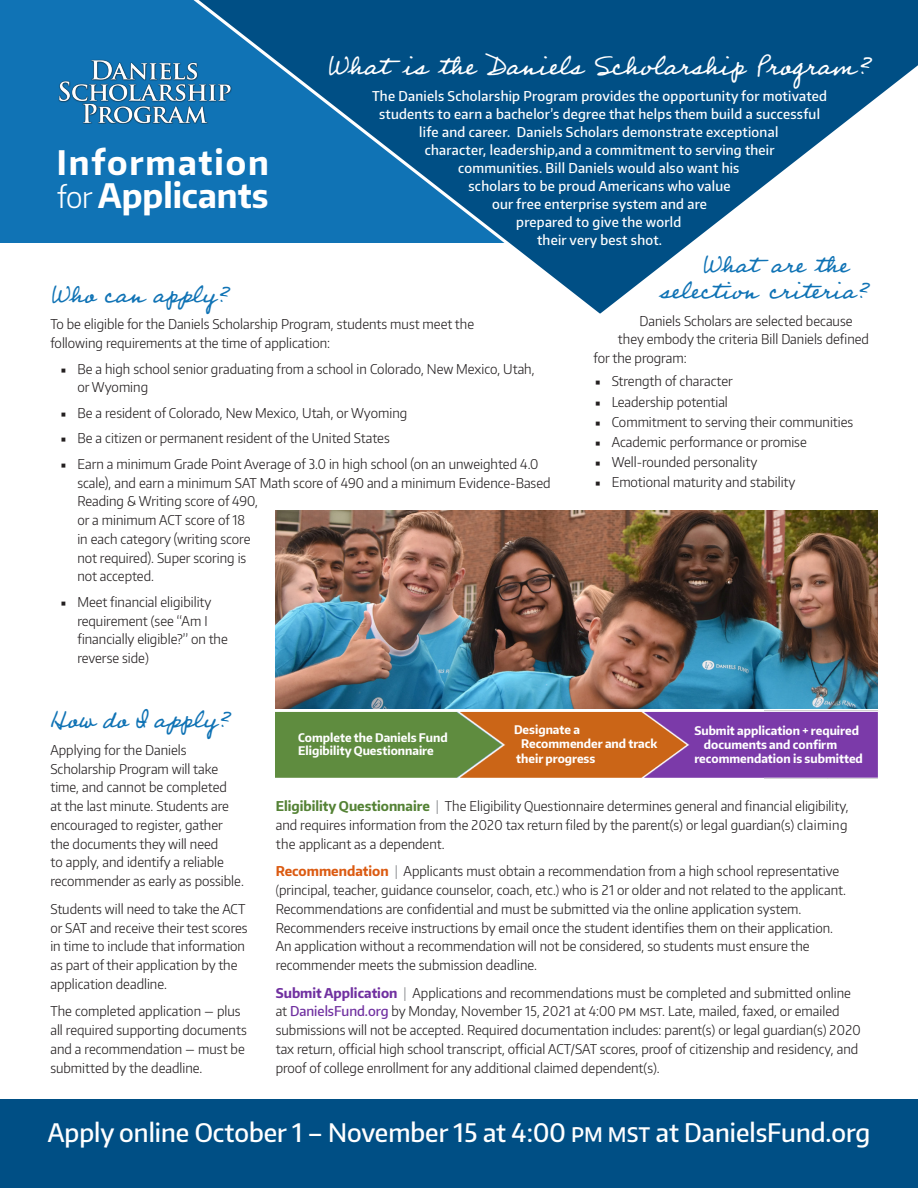
<style>
.page{position:relative;width:918px;height:1188px;background:#fff}
.page>*{position:absolute;margin:0;border:0;box-sizing:border-box;transform-origin:0 0}
.t1{font:700 33.75px/33px "Encode Sans Narrow";letter-spacing:.05em;color:#fff}
.t2{font:33px "Professor";color:#fff}
.t3{font:30px/25.5px "Professor";color:#1073b5}
.t4{font:500 25.5px "Encode Sans Narrow";color:#fff}
.t5{font:300 13.5px/18.8px "Encode Sans Narrow";color:#231f20}
.t6{font:500 13.5px/18px "Encode Sans Narrow";letter-spacing:.02em;color:#fff;text-align:center}
.t7{font:700 11.85px/13.4px "Encode Sans Narrow";color:#fff}
.s1{font-weight:300;font-size:30px}
.s2{font-style:italic;font-size:28.8px}
.s3{font-family:"Minion Pro";font-weight:400}
.s4{font-size:12.15px}
.s5{font-weight:700;color:#548235}
.s6{color:#828487}
.s7{font-weight:700;color:#db5a11}
.s8{font-size:12px}
.s9{font-weight:700;color:#7030a0}
.s10{font-weight:500;color:#7030a0}
</style>
<div class="page">
<div style="left:0;top:0;width:669px;height:243px;background:#1073b5"></div>
<div style="left:0;top:1099px;width:918px;height:89px;background:#004f85"></div>
<svg style="left:99px;top:0;width:819px;height:314px"></svg>
<img style="left:58px;top:59px;width:175px;height:64px">
<img style="left:275px;top:706px;width:603px;height:73px">
<img style="left:764px;top:709px;width:113px;height:70px">
<img style="left:275px;top:510px;width:602px;height:199px">
<p class="t1" style="left:57px;top:145px;width:213px">Information <span class="s1">for</span> Applicants</p>
<p class="t2" style="left:327px;top:43px;width:546px">What is the Daniels Scholarship Program?</p>
<p class="t6" style="left:372px;top:87px;width:457px">The Daniels Scholarship Program provides the opportunity for motivated students to earn a bachelor’s degree that helps them build a successful life and career. Daniels Scholars demonstrate exceptional<br>character, leadership,and a commitment to serving their<br>communities. Bill Daniels would also want his<br>scholars to be proud Americans who value<br>our free enterprise system and are<br>prepared to give the world<br>their very best shot.</p>
<p class="t3" style="left:50px;top:279px;width:181px">Who can ap<span class="s2">p</span>ly?</p>
<p class="t5" style="left:50px;top:315px;width:425px">To be eligible for the Daniels Scholarship Program, students must meet the following requirements at the time of application:</p>
<p class="t5" style="left:77px;top:359px;width:459px;text-indent:-16px"><span class="s3">■</span> Be a high school senior graduating from a school in Colorado, New Mexico, Utah, or Wyoming</p>
<p class="t5" style="left:61px;top:403px;width:348px"><span class="s3">■</span> Be a resident of Colorado, New Mexico, Utah, or Wyoming</p>
<p class="t5" style="left:61px;top:429px;width:330px"><span class="s3">■</span> Be a citizen or permanent resident of the United States</p>
<p class="t5" style="left:77px;top:454px;width:475px;text-indent:-16px"><span class="s3">■</span> Earn a minimum Grade Point Average of 3.0 in high school (on an unweighted 4.0 scale), and earn a minimum SAT Math score of 490 and a minimum Evidence-Based Reading &amp; Writing score of 490,<br>or a minimum ACT score of 18<br>in each category (writing score<br>not required). Super scoring is<br>not accepted.</p>
<p class="t5" style="left:77px;top:592px;width:152px;text-indent:-16px"><span class="s3">■</span> Meet financial eligibility requirement <span class="s4">(</span>see “Am I financially eligible?” on the reverse side<span class="s4">)</span></p>
<p class="t3" style="left:660px;top:249px;width:211px;text-indent:42px">What are the selection criteria?</p>
<p class="t5" style="left:640px;top:311px;width:214px">Daniels Scholars are selected because</p>
<p class="t5" style="left:618px;top:330px;width:253px">they embody the criteria Bill Daniels defined</p>
<p class="t5" style="left:594px;top:348px;width:95px">for the program:</p>
<p class="t5" style="left:595px;top:372px;width:139px"><span class="s3">■</span> Strength of character</p>
<p class="t5" style="left:595px;top:392px;width:134px"><span class="s3">■</span> Leadership potential</p>
<p class="t5" style="left:595px;top:412px;width:260px"><span class="s3">■</span> Commitment to serving their communities</p>
<p class="t5" style="left:595px;top:432px;width:213px"><span class="s3">■</span> Academic performance or promise</p>
<p class="t5" style="left:595px;top:452px;width:164px"><span class="s3">■</span> Well-rounded personality</p>
<p class="t5" style="left:595px;top:472px;width:202px"><span class="s3">■</span> Emotional maturity and stability</p>
<p class="t3" style="left:50px;top:704px;width:182px">How do I a<span class="s2">p</span>ply?</p>
<p class="t5" style="left:50px;top:740px;width:195px">Applying for the Daniels<br>Scholarship Program will take time, and cannot be completed<br>at the last minute. Students are encouraged to register, gather the documents they will need<br>to apply, and identify a reliable recommender as early as possible.</p>
<p class="t5" style="left:50px;top:899px;width:199px">Students will need to take the ACT or SAT and receive their test scores in time to include that information as part of their application by the application deadline.</p>
<p class="t5" style="left:50px;top:1002px;width:198px">The completed application — plus all required supporting documents and a recommendation — must be submitted by the deadline.</p>
<p class="t7" style="left:298px;top:730px;width:151px">Complete the Daniels Fund<br>Eligibility Questionnaire</p>
<p class="t7" style="left:514px;top:723px;width:68px">Designate a</p>
<p class="t7" style="left:521px;top:737px;width:138px">Recommender and track</p>
<p class="t7" style="left:516px;top:751px;width:81px">their progress</p>
<p class="t7" style="left:694px;top:723px;width:166px">Submit application + required</p>
<p class="t7" style="left:704px;top:738px;width:135px">documents and confirm</p>
<p class="t7" style="left:694px;top:752px;width:170px">recommendation is submitted</p>
<p class="t5" style="left:276px;top:796px;width:574px;text-align:justify"><span class="s5">Eligibility Questionnaire</span> <span class="s6">|</span> The Eligibility Questionnaire determines general and financial eligibility, and requires information from the 2020 tax return filed by the parent<span class="s4">(</span>s<span class="s4">)</span> or legal guardian<span class="s4">(</span>s<span class="s4">)</span> claiming the applicant as a dependent.</p>
<p class="t5" style="left:276px;top:861px;width:572px"><span class="s7">Recommendation</span> <span class="s6">|</span> Applicants must obtain a recommendation from a high school representative <span class="s8">(</span>principal, teacher, guidance counselor, coach, etc.<span class="s8">)</span> who is 21 or older and not related to the applicant.<br>Recommendations are confidential and must be submitted via the online application system.<br>Recommenders receive instructions by email once the student identifies them on their application.<br>An application without a recommendation will not be considered, so students must ensure the recommender meets the submission deadline.</p>
<p class="t5" style="left:276px;top:983px;width:587px"><span class="s9">Submit Application</span> <span class="s6">|</span> Applications and recommendations must be completed and submitted online at <span class="s10">DanielsFund.org</span> by Monday, November 15, 2021 at 4:00 pm mst. Late, mailed, faxed, or emailed submissions will not be accepted. Required documentation includes: parent<span class="s4">(</span>s<span class="s4">)</span> or legal guardian<span class="s4">(</span>s<span class="s4">)</span> 2020 tax return, official high school transcript, official ACT/SAT scores, proof of citizenship and residency, and proof of college enrollment for any additional claimed dependent<span class="s4">(</span>s<span class="s4">)</span>.</p>
<p class="t4" style="left:48px;top:1115px;width:824px">Apply online October 1 – November 15 at 4:00 pm mst at DanielsFund.org</p>
</div>
